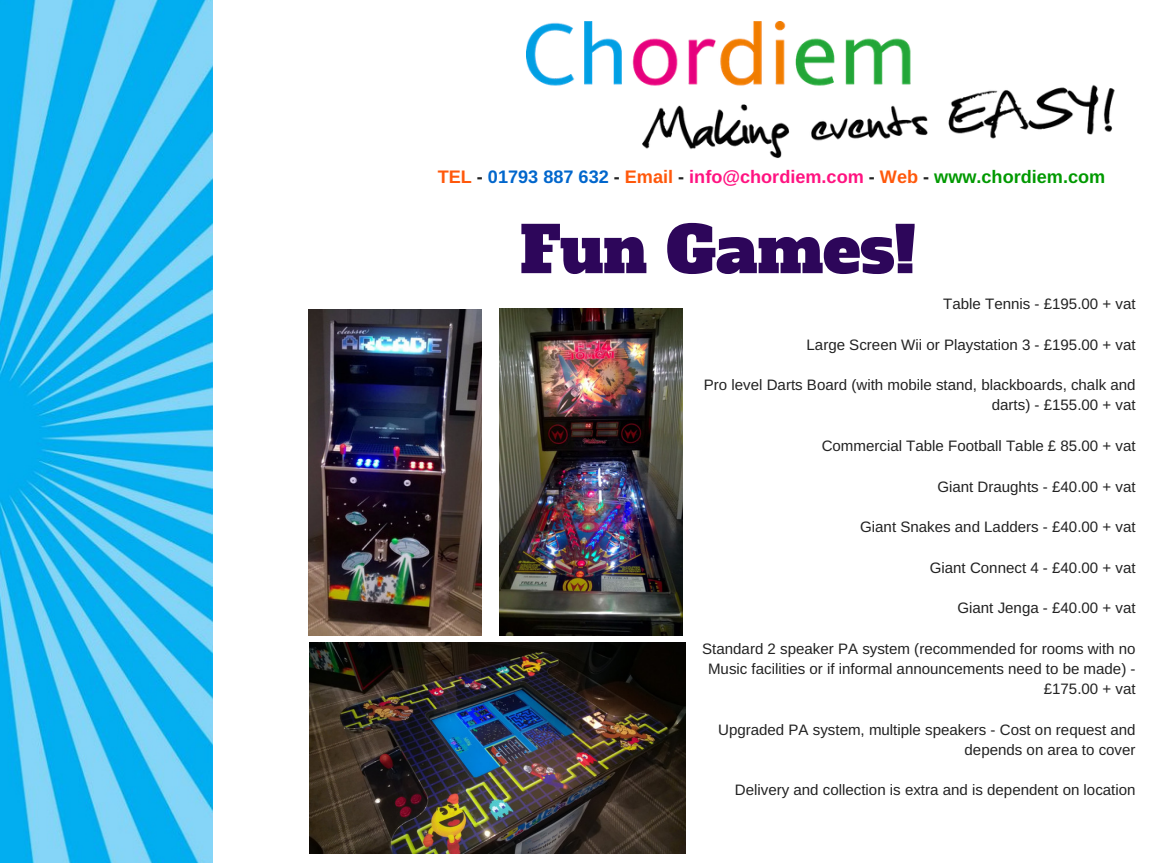
<style>
.page{position:relative;width:1152px;height:863px;background:#fff}
.page>*{position:absolute;margin:0;border:0;box-sizing:border-box;transform-origin:0 0}
.t1{font:63.45px "Alfa Slab One";color:#2d065a}
.t2{font:700 18.15px "Arimo";color:#ff1381}
.t3{font:15.15px/20.2px "Arimo";color:#222;text-align:right}
.s1{color:#ff580b}
.s2{color:#222}
.s3{color:#06c}
.s4{color:#090}
</style>
<div class="page">
<img style="left:526px;top:21px;width:589px;height:137px">
<img style="left:308px;top:309px;width:174px;height:326px">
<img style="left:309px;top:642px;width:376px;height:212px">
<img style="left:500px;top:308px;width:183px;height:327px">
<img style="left:0;top:0;width:213px;height:862px">
<p class="t2" style="left:438px;top:167px;width:669px"><span class="s1">TEL</span> <span class="s2">-</span> <span class="s3">01793 887 632</span> <span class="s2">-</span> <span class="s1">Email</span> <span class="s2">-</span> info@chordiem.com <span class="s2">-</span> <span class="s1">Web</span> <span class="s2">-</span> <span class="s4">www.chordiem.com</span></p>
<h1 class="t1" style="left:520px;top:207px;width:398px">Fun Games!</h1>
<p class="t3" style="left:943px;top:294px;width:194px">Table Tennis - £195.00 + vat</p>
<p class="t3" style="left:807px;top:334px;width:331px">Large Screen Wii or Playstation 3 - £195.00 + vat</p>
<p class="t3" style="left:704px;top:375px;width:433px">Pro level Darts Board (with mobile stand, blackboards, chalk and darts) - £155.00 + vat</p>
<p class="t3" style="left:822px;top:435px;width:315px">Commercial Table Football Table £ 85.00 + vat</p>
<p class="t3" style="left:937px;top:476px;width:200px">Giant Draughts - £40.00 + vat</p>
<p class="t3" style="left:860px;top:516px;width:277px">Giant Snakes and Ladders - £40.00 + vat</p>
<p class="t3" style="left:930px;top:557px;width:207px">Giant Connect 4 - £40.00 + vat</p>
<p class="t3" style="left:957px;top:597px;width:180px">Giant Jenga - £40.00 + vat</p>
<p class="t3" style="left:702px;top:638px;width:435px">Standard 2 speaker PA system (recommended for rooms with no<br>Music facilities or if informal announcements need to be made) - £175.00 + vat</p>
<p class="t3" style="left:718px;top:719px;width:419px">Upgraded PA system, multiple speakers - Cost on request and depends on area to cover</p>
<p class="t3" style="left:735px;top:780px;width:402px">Delivery and collection is extra and is dependent on location</p>
</div>
